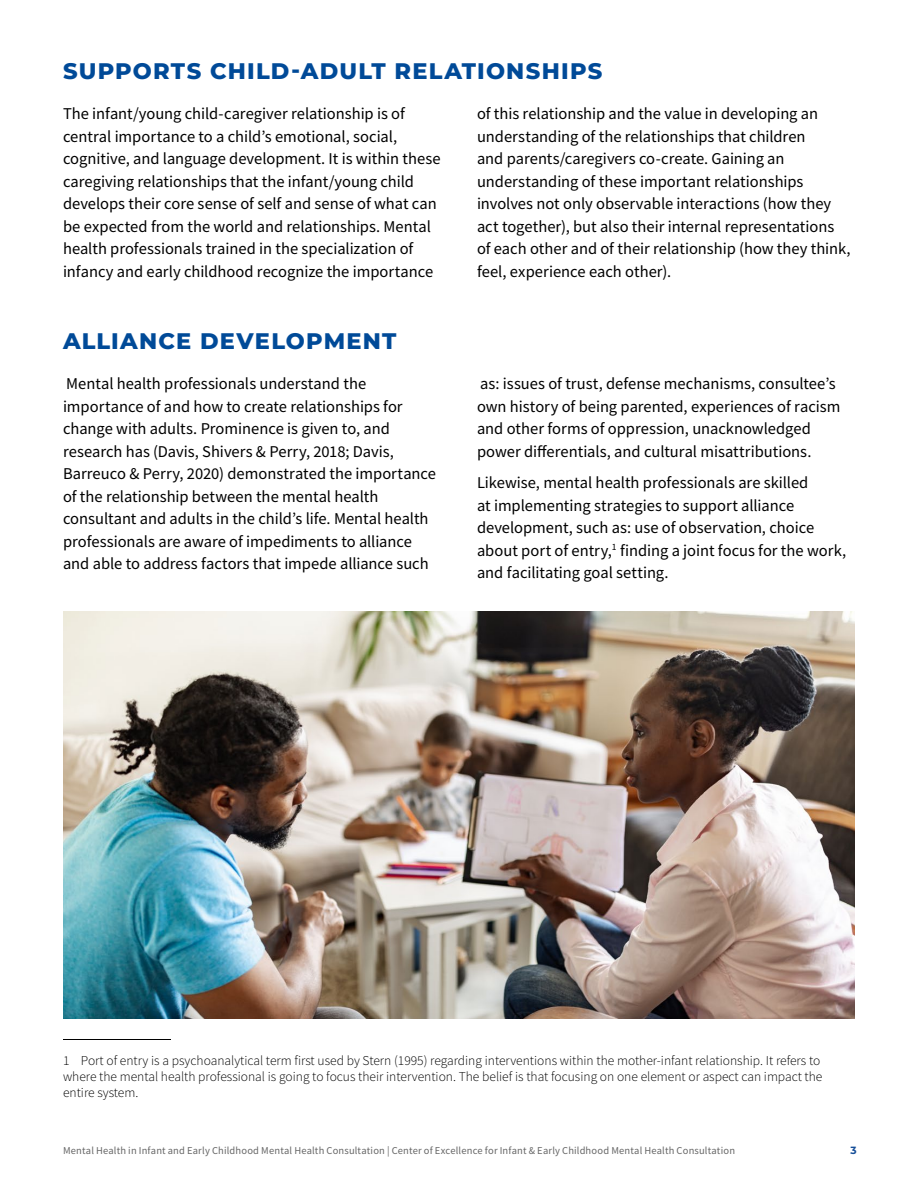
<style>
.page{position:relative;width:918px;height:1188px;background:#fff}
.page>*{position:absolute;margin:0;border:0;box-sizing:border-box;transform-origin:0 0}
.H1{font:100 22.5px "Montserrat";letter-spacing:.055em;color:#004a98}
.Body{font:16.5px/22.5px "Source Sans Variable";color:#000}
.Footnote{font:300 13.5px/16.2px "Source Sans Pro";color:#000}
.t1{font:10.5px "Source Sans Variable";letter-spacing:.015em;color:#666}
.t2{font:100 10.5px "Montserrat";color:#174f99}
</style>
<div class="page">
<hr style="left:63px;top:1039px;width:108px;height:1px;background:#000">
<img style="left:63px;top:611px;width:792px;height:408px">
<p class="H1" style="left:63px;top:56px;width:541px">SUPPORTS CHILD-ADULT RELATIONSHIPS</p>
<p class="Body" style="left:63px;top:103px;width:379px">The infant/young child-caregiver relationship is of central importance to a child’s emotional, social, cognitive, and language development. It is within these caregiving relationships that the infant/young child develops their core sense of self and sense of what can be expected from the world and relationships. Mental health professionals trained in the specialization of infancy and early childhood recognize the importance</p>
<p class="Body" style="left:477px;top:103px;width:375px">of this relationship and the value in developing an understanding of the relationships that children<br>and parents/caregivers co-create. Gaining an understanding of these important relationships involves not only observable interactions (how they act together), but also their internal representations of each other and of their relationship (how they think, feel, experience each other).</p>
<p class="H1" style="left:63px;top:326px;width:335px">ALLIANCE DEVELOPMENT</p>
<p class="Body" style="left:63px;top:373px;width:375px">Mental health professionals understand the importance of and how to create relationships for change with adults. Prominence is given to, and research has (Davis, Shivers &amp; Perry, 2018; Davis, Barreuco &amp; Perry, 2020) demonstrated the importance of the relationship between the mental health consultant and adults in the child’s life. Mental health professionals are aware of impediments to alliance and able to address factors that impede alliance such</p>
<p class="Body" style="left:477px;top:373px;width:365px">as: issues of trust, defense mechanisms, consultee’s own history of being parented, experiences of racism and other forms of oppression, unacknowledged power differentials, and cultural misattributions.</p>
<p class="Body" style="left:477px;top:472px;width:371px">Likewise, mental health professionals are skilled<br>at implementing strategies to support alliance development, such as: use of observation, choice about port of entry,<sup>1</sup> finding a joint focus for the work, and facilitating goal setting.</p>
<p class="Footnote" style="left:63px;top:1052px;width:761px">1 Port of entry is a psychoanalytical term first used by Stern (1995) regarding interventions within the mother-infant relationship. It refers to where the mental health professional is going to focus their intervention. The belief is that focusing on one element or aspect can impact the entire system.</p>
<p class="t1" style="left:63px;top:1144px;width:674px">Mental Health in Infant and Early Childhood Mental Health Consultation | Center of Excellence for Infant &amp; Early Childhood Mental Health Consultation</p>
<p class="t2" style="left:851px;top:1143px;width:8px">3</p>
</div>
